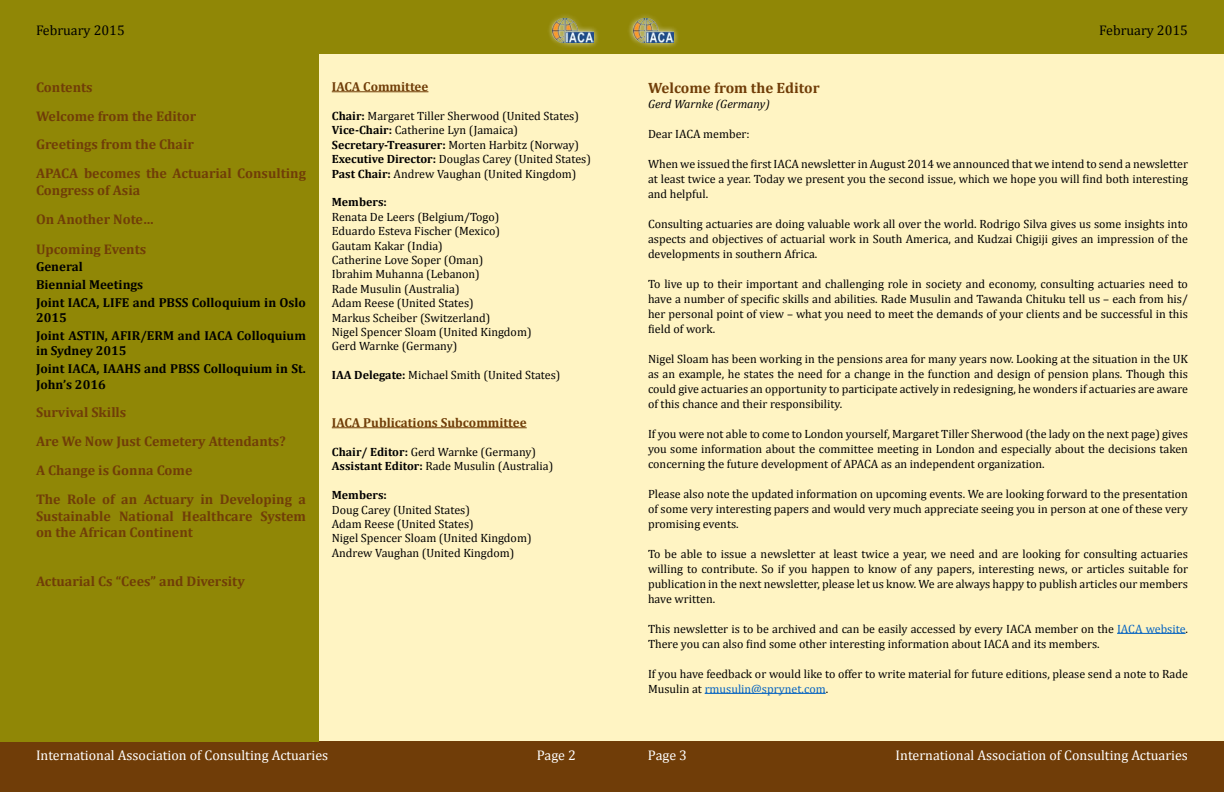
<style>
.page{position:relative;width:1224px;height:792px;background:#fff}
.page>*{position:absolute;margin:0;border:0;box-sizing:border-box;transform-origin:0 0}
.t1{font:700 15px "Cambria";color:#703d08}
.t2{font:700 14px/28.8px "Cambria";color:#703d08}
.t3{font:14px "Cambria";color:#fff}
.t4{font:14px "Cambria";color:#000}
.t5{font:700 13px/17.6px "Cambria";color:#000}
.t6{font:700 13px "Cambria";color:#703d08}
.t7{font:12px/15px "Cambria";color:#000;text-align:justify}
.t8{font:italic 12px "Cambria";color:#000}
.t9{font:700 12px "Cambria";color:#000}
.s1{font-weight:700}
.s2{color:#0563c1}
</style>
<div class="page">
<div style="left:0;top:54px;width:1224px;height:688px;background:#fff3be"></div>
<div style="left:0;top:0;width:1224px;height:54px;background:#908706"></div>
<div style="left:0;top:742px;width:1224px;height:50px;background:#703d08"></div>
<div style="left:546px;top:13px;width:54px;height:36px;background:#fff;opacity:.75"></div>
<img style="left:553px;top:19px;width:40px;height:23px">
<div style="left:627px;top:13px;width:53px;height:36px;background:#fff;opacity:.75"></div>
<img style="left:633px;top:19px;width:41px;height:23px">
<hr style="left:1117px;top:633px;width:69px;height:1px;background:#0563c1">
<hr style="left:705px;top:693px;width:121px;height:1px;background:#0563c1">
<hr style="left:332px;top:91px;width:96px;height:1px;background:#703d08">
<hr style="left:332px;top:427px;width:195px;height:1px;background:#703d08">
<div style="left:0;top:52px;width:318px;height:690px;background:#908706"></div>
<p class="t4" style="left:36px;top:22px;width:90px">February 2015</p>
<p class="t4" style="left:1099px;top:22px;width:90px">February 2015</p>
<p class="t2" style="left:36px;top:72px;width:272px">Contents<br>Welcome from the Editor<br>Greetings from the Chair<br>APACA becomes the Actuarial Consulting</p>
<p class="t2" style="left:36px;top:175px;width:119px;line-height:29.4px">Congress of Asia<br>On Another Note…<br>Upcoming Events</p>
<p class="t5" style="left:36px;top:258px;width:271px">General<br>Biennial Meetings<br>Joint IACA, LIFE and PBSS Colloquium in Oslo</p>
<p class="t5" style="left:36px;top:309px;width:271px">2015<br>Joint ASTIN, AFIR/ERM and IACA Colloquium</p>
<p class="t5" style="left:36px;top:342px;width:272px">in Sydney 2015<br>Joint IACA, IAAHS and PBSS Colloquium in St.</p>
<p class="t5" style="left:36px;top:375px;width:71px">John’s 2016</p>
<p class="t2" style="left:36px;top:398px;width:271px">Survival Skills<br>Are We Now Just Cemetery Attendants?<br>A Change is Gonna Come<br>The Role of an Actuary in Developing a</p>
<p class="t2" style="left:36px;top:507px;width:272px;line-height:16.8px">Sustainable National Healthcare System on the African Continent</p>
<p class="t2" style="left:36px;top:567px;width:210px">Actuarial Cs “Cees” and Diversity</p>
<p class="t6" style="left:332px;top:78px;width:98px">IACA Committee</p>
<p class="t7" style="left:332px;top:109px;width:261px;line-height:14.4px;text-align:left"><span class="s1">Chair:</span> Margaret Tiller Sherwood (United States)<br><span class="s1">Vice-Chair:</span> Catherine Lyn (Jamaica)<br><span class="s1">Secretary-Treasurer:</span> Morten Harbitz (Norway)<br><span class="s1">Executive Director:</span> Douglas Carey (United States)<br><span class="s1">Past Chair:</span> Andrew Vaughan (United Kingdom)</p>
<p class="t9" style="left:332px;top:194px;width:57px">Members:</p>
<p class="t7" style="left:332px;top:209px;width:201px;line-height:14.4px;text-align:left">Renata De Leers (Belgium/Togo)<br>Eduardo Esteva Fischer (Mexico)<br>Gautam Kakar (India)<br>Catherine Love Soper (Oman)<br>Ibrahim Muhanna (Lebanon)<br>Rade Musulin (Australia)<br>Adam Reese (United States)<br>Markus Scheiber (Switzerland)<br>Nigel Spencer Sloam (United Kingdom)<br>Gerd Warnke (Germany)</p>
<p class="t7" style="left:332px;top:367px;width:230px"><span class="s1">IAA Delegate:</span> Michael Smith (United States)</p>
<p class="t6" style="left:332px;top:414px;width:196px">IACA Publications Subcommittee</p>
<p class="t7" style="left:332px;top:445px;width:223px;line-height:14.4px"><span class="s1">Chair/ Editor:</span> Gerd Warnke (Germany)<br><span class="s1">Assistant Editor:</span> Rade Musulin (Australia)</p>
<p class="t9" style="left:332px;top:487px;width:57px">Members:</p>
<p class="t7" style="left:332px;top:502px;width:201px;line-height:14.4px;text-align:left">Doug Carey (United States)<br>Adam Reese (United States)<br>Nigel Spencer Sloam (United Kingdom)<br>Andrew Vaughan (United Kingdom)</p>
<p class="t1" style="left:648px;top:77px;width:173px">Welcome from the Editor</p>
<p class="t8" style="left:648px;top:95px;width:123px">Gerd Warnke (Germany)</p>
<p class="t7" style="left:648px;top:126px;width:103px">Dear IACA member:</p>
<p class="t7" style="left:648px;top:156px;width:542px">When we issued the first IACA newsletter in August 2014 we announced that we intend to send a newsletter at least twice a year. Today we present you the second issue, which we hope you will find both interesting and helpful.</p>
<p class="t7" style="left:648px;top:216px;width:542px">Consulting actuaries are doing valuable work all over the world. Rodrigo Silva gives us some insights into aspects and objectives of actuarial work in South America, and Kudzai Chigiji gives an impression of the developments in southern Africa.</p>
<p class="t7" style="left:648px;top:276px;width:542px">To live up to their important and challenging role in society and economy, consulting actuaries need to have a number of specific skills and abilities. Rade Musulin and Tawanda Chituku tell us – each from his/ her personal point of view – what you need to meet the demands of your clients and be successful in this field of work.</p>
<p class="t7" style="left:648px;top:351px;width:542px">Nigel Sloam has been working in the pensions area for many years now. Looking at the situation in the UK as an example, he states the need for a change in the function and design of pension plans. Though this could give actuaries an opportunity to participate actively in redesigning, he wonders if actuaries are aware of this chance and their responsibility.</p>
<p class="t7" style="left:648px;top:426px;width:542px">If you were not able to come to London yourself, Margaret Tiller Sherwood (the lady on the next page) gives you some information about the committee meeting in London and especially about the decisions taken concerning the future development of APACA as an independent organization.</p>
<p class="t7" style="left:648px;top:486px;width:542px">Please also note the updated information on upcoming events. We are looking forward to the presentation of some very interesting papers and would very much appreciate seeing you in person at one of these very promising events.</p>
<p class="t7" style="left:648px;top:546px;width:542px">To be able to issue a newsletter at least twice a year, we need and are looking for consulting actuaries willing to contribute. So if you happen to know of any papers, interesting news, or articles suitable for publication in the next newsletter, please let us know. We are always happy to publish articles our members have written.</p>
<p class="t7" style="left:648px;top:621px;width:542px">This newsletter is to be archived and can be easily accessed by every IACA member on the <span class="s2">IACA website</span>.<br>There you can also find some other interesting information about IACA and its members.</p>
<p class="t7" style="left:648px;top:666px;width:542px">If you have feedback or would like to offer to write material for future editions, please send a note to Rade<br>Musulin at <span class="s2">rmusulin@sprynet.com</span>.</p>
<p class="t3" style="left:36px;top:747px;width:294px">International Association of Consulting Actuaries</p>
<p class="t3" style="left:537px;top:747px;width:41px">Page 2</p>
<p class="t3" style="left:648px;top:747px;width:41px">Page 3</p>
<p class="t3" style="left:896px;top:747px;width:294px">International Association of Consulting Actuaries</p>
</div>
